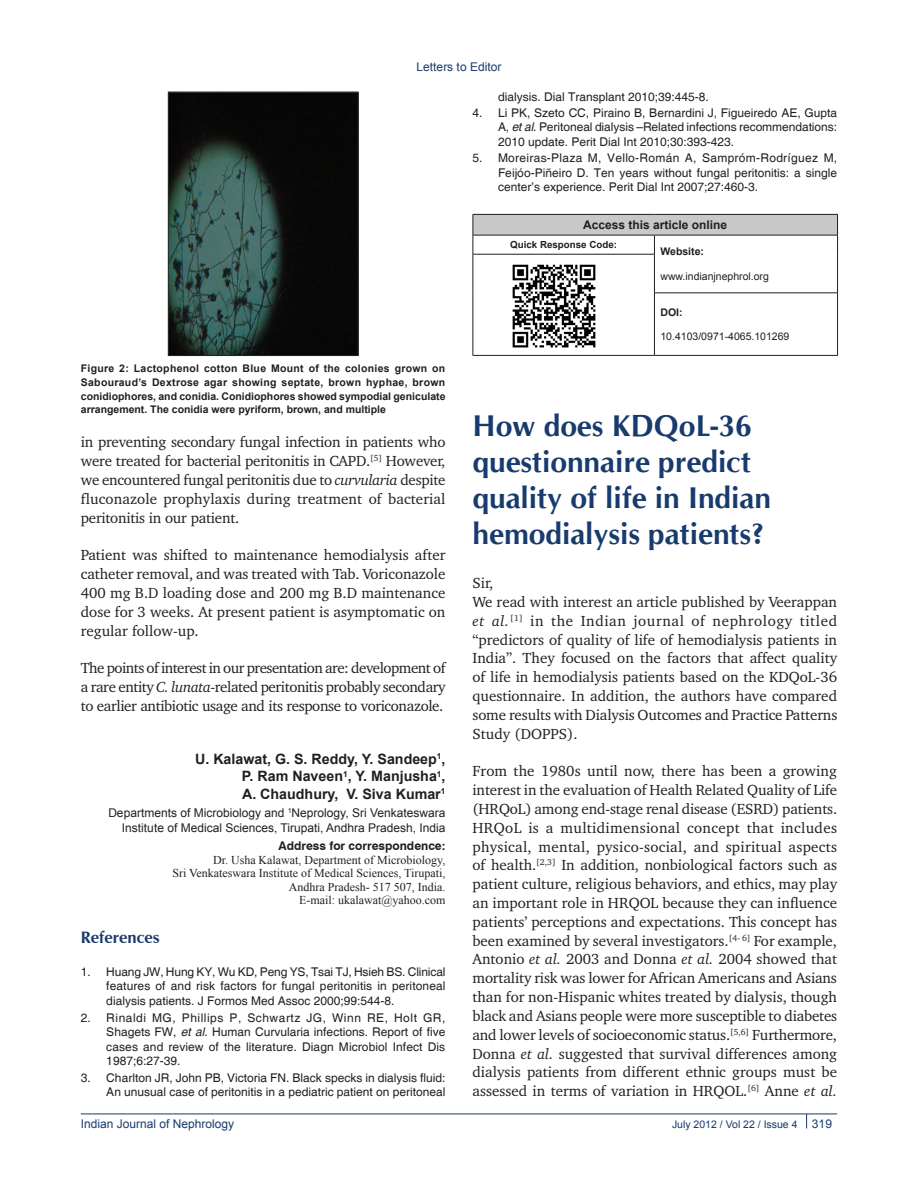
<style>
.page{position:relative;width:918px;height:1188px;background:#fff}
.page>*{position:absolute;margin:0;border:0;box-sizing:border-box;transform-origin:0 0}
.L_AT{font:700 30px/36px "CG Omega";color:#183b6d}
.t1{font:700 16.5px "Zapf Humanist 601 BT";color:#183b6d}
.TX{font:15px/18.8px "Charter BT";color:#231f20;text-align:justify}
.L_AU{font:700 14.25px/17.4px "Arial";color:#231f20;text-align:justify}
.REF{font:12px/14.5px "Helvetica";color:#231f20;text-align:justify}
.L_ADD{font:12px/13.6px "Times New Roman";color:#231f20;text-align:right}
.L_AFF{font:12px/14.5px "Arial";color:#231f20;text-align:right}
.t2{font:12px "Arial";color:#183b6d}
.t3{font:700 12px "Arial";color:#231f20}
.FGC{font:700 10.5px/13.6px "Arial";color:#231f20;text-align:justify}
.t4{font:10.5px "Arial";color:#231f20}
.t5{font:10.5px "Arial";color:#183b6d}
.t6{font:700 9.75px "Arial";color:#231f20}
.s1{font-style:italic}
.s2{font-family:"Swiss 721 BT";font-weight:700}
.s3{font-size:12px}
</style>
<div class="page">
<hr style="left:81px;top:1114px;width:756px;height:1px;background:#183b6d">
<svg style="left:806px;top:1114px;width:1px;height:14px"></svg>
<img style="left:170px;top:94px;width:186px;height:260px">
<div style="left:168px;top:92px;width:190px;height:264px;border:1px solid #231f20"></div>
<div style="left:473px;top:214px;width:365px;height:21px;background:#c7c8ca"></div>
<hr style="left:473px;top:214px;width:181px;height:1px;background:#231f20">
<hr style="left:654px;top:214px;width:184px;height:1px;background:#231f20">
<hr style="left:473px;top:235px;width:181px;height:1px;background:#231f20">
<svg style="left:473px;top:215px;width:1px;height:39px"></svg>
<hr style="left:654px;top:235px;width:184px;height:1px;background:#231f20">
<svg style="left:837px;top:215px;width:1px;height:39px"></svg>
<hr style="left:837px;top:254px;width:1px;height:39px;background:#231f20">
<hr style="left:473px;top:254px;width:182px;height:1px;background:#231f20">
<hr style="left:473px;top:254px;width:1px;height:39px;background:#231f20">
<hr style="left:473px;top:293px;width:1px;height:62px;background:#231f20">
<hr style="left:837px;top:293px;width:1px;height:62px;background:#231f20">
<hr style="left:654px;top:355px;width:184px;height:1px;background:#231f20">
<svg style="left:654px;top:235px;width:1px;height:19px"></svg>
<hr style="left:654px;top:254px;width:1px;height:39px;background:#231f20">
<hr style="left:654px;top:293px;width:1px;height:62px;background:#231f20">
<hr style="left:473px;top:355px;width:181px;height:1px;background:#231f20">
<hr style="left:654px;top:293px;width:184px;height:1px;background:#231f20">
<img style="left:512px;top:264px;width:84px;height:84px">
<p class="t2" style="left:417px;top:59px;width:86px">Letters to Editor</p>
<p class="REF" style="left:498px;top:90px;width:212px">dialysis. Dial Transplant 2010;39:445-8.</p>
<p class="REF" style="left:498px;top:106px;width:341px;text-indent:-26px">4. Li PK, Szeto CC, Piraino B, Bernardini J, Figueiredo AE, Gupta A, <span class="s1">et al</span>. Peritoneal dialysis –Related infections recommendations:<br>2010 update. Perit Dial Int 2010;30:393-423.</p>
<p class="REF" style="left:498px;top:151px;width:341px;text-indent:-26px">5. Moreiras-Plaza M, Vello-Román A, Sampróm-Rodríguez M, Feijóo-Piñeiro D. Ten years without fungal peritonitis: a single center’s experience. Perit Dial Int 2007;27:460-3.</p>
<p class="FGC" style="left:81px;top:362px;width:366px">Figure 2: Lactophenol cotton Blue Mount of the colonies grown on Sabouraud’s Dextrose agar showing septate, brown hyphae, brown conidiophores, and conidia. Conidiophores showed sympodial geniculate arrangement. The conidia were pyriform, brown, and multiple</p>
<p class="TX" style="left:81px;top:432px;width:366px">in preventing secondary fungal infection in patients who were treated for bacterial peritonitis in CAPD.<sup>[5]</sup> However, we encountered fungal peritonitis due to <span class="s1">curvularia</span> despite fluconazole prophylaxis during treatment of bacterial peritonitis in our patient.</p>
<p class="TX" style="left:81px;top:545px;width:366px">Patient was shifted to maintenance hemodialysis after catheter removal, and was treated with Tab. Voriconazole 400 mg B.D loading dose and 200 mg B.D maintenance dose for 3 weeks. At present patient is asymptomatic on regular follow-up.</p>
<p class="TX" style="left:81px;top:658px;width:366px">The points of interest in our presentation are: development of a rare entity <span class="s1">C. lunata</span>-related peritonitis probably secondary to earlier antibiotic usage and its response to voriconazole.</p>
<p class="L_AU" style="left:242px;top:751px;width:205px;text-indent:-47px">U. Kalawat, G. S. Reddy, Y. Sandeep<sup>1</sup>, P. Ram Naveen<sup>1</sup>, Y. Manjusha<sup>1</sup>, A. Chaudhury, V. Siva Kumar<sup>1</sup></p>
<p class="L_AFF" style="left:108px;top:806px;width:339px">Departments of Microbiology and <sup>1</sup>Neprology, Sri Venkateswara<br>Institute of Medical Sciences, Tirupati, Andhra Pradesh, India</p>
<p class="L_ADD" style="left:172px;top:839px;width:275px"><span class="s2">Address for correspondence:<br></span>Dr. Usha Kalawat, Department of Microbiology,<br>Sri Venkateswara Institute of Medical Sciences, Tirupati, Andhra Pradesh- 517 507, India.<br>E-mail: ukalawat@yahoo.com</p>
<h1 class="t1" style="left:81px;top:927px;width:81px">References</h1>
<p class="REF" style="left:106px;top:965px;width:341px;text-indent:-26px">1. Huang JW, Hung KY, Wu KD, Peng YS, Tsai TJ, Hsieh BS. Clinical features of and risk factors for fungal peritonitis in peritoneal dialysis patients. J Formos Med Assoc 2000;99:544-8.</p>
<p class="REF" style="left:106px;top:1011px;width:341px;text-indent:-26px">2. Rinaldi MG, Phillips P, Schwartz JG, Winn RE, Holt GR, Shagets FW, <span class="s1">et al</span>. Human Curvularia infections. Report of five cases and review of the literature. Diagn Microbiol Infect Dis 1987;6:27-39.</p>
<p class="REF" style="left:81px;top:1071px;width:366px;text-align:right">3. Charlton JR, John PB, Victoria FN. Black specks in dialysis fluid:<br>An unusual case of peritonitis in a pediatric patient on peritoneal</p>
<p class="t3" style="left:583px;top:217px;width:146px">Access this article online</p>
<p class="t6" style="left:510px;top:238px;width:108px">Quick Response Code:</p>
<p class="FGC" style="left:660px;top:245px;width:45px">Website:</p>
<p class="t4" style="left:660px;top:270px;width:110px">www.indianjnephrol.org</p>
<p class="FGC" style="left:660px;top:305px;width:24px">DOI:</p>
<p class="t4" style="left:660px;top:330px;width:131px">10.4103/0971-4065.101269</p>
<p class="L_AT" style="left:472px;top:407px;width:300px">How does KDQoL-36 questionnaire predict quality of life in Indian hemodialysis patients?</p>
<p class="TX" style="left:472px;top:573px;width:22px">Sir,</p>
<p class="TX" style="left:472px;top:592px;width:366px">We read with interest an article published by Veerappan <span class="s1">et al.</span><sup>[1]</sup> in the Indian journal of nephrology titled “predictors of quality of life of hemodialysis patients in India”. They focused on the factors that affect quality of life in hemodialysis patients based on the KDQoL-36 questionnaire. In addition, the authors have compared some results with Dialysis Outcomes and Practice Patterns Study (DOPPS).</p>
<p class="TX" style="left:472px;top:761px;width:366px">From the 1980s until now, there has been a growing interest in the evaluation of Health Related Quality of Life (HRQoL) among end-stage renal disease (ESRD) patients.<br>HRQoL is a multidimensional concept that includes physical, mental, pysico-social, and spiritual aspects of health.<sup>[2,3]</sup> In addition, nonbiological factors such as patient culture, religious behaviors, and ethics, may play an important role in HRQOL because they can influence patients’ perceptions and expectations. This concept has been examined by several investigators.<sup>[4-</sup> <sup>6]</sup> For example, Antonio <span class="s1">et al.</span> 2003 and Donna <span class="s1">et al.</span> 2004 showed that mortality risk was lower for African Americans and Asians than for non-Hispanic whites treated by dialysis, though black and Asians people were more susceptible to diabetes and lower levels of socioeconomic status.<sup>[5,6]</sup> Furthermore, Donna <span class="s1">et al.</span> suggested that survival differences among dialysis patients from different ethnic groups must be assessed in terms of variation in HRQOL.<sup>[6]</sup> Anne <span class="s1">et al.</span></p>
<p class="t2" style="left:81px;top:1116px;width:155px">Indian Journal of Nephrology</p>
<p class="t5" style="left:672px;top:1117px;width:161px">July 2012 / Vol 22 / Issue 4 <span class="s3">319</span></p>
</div>
